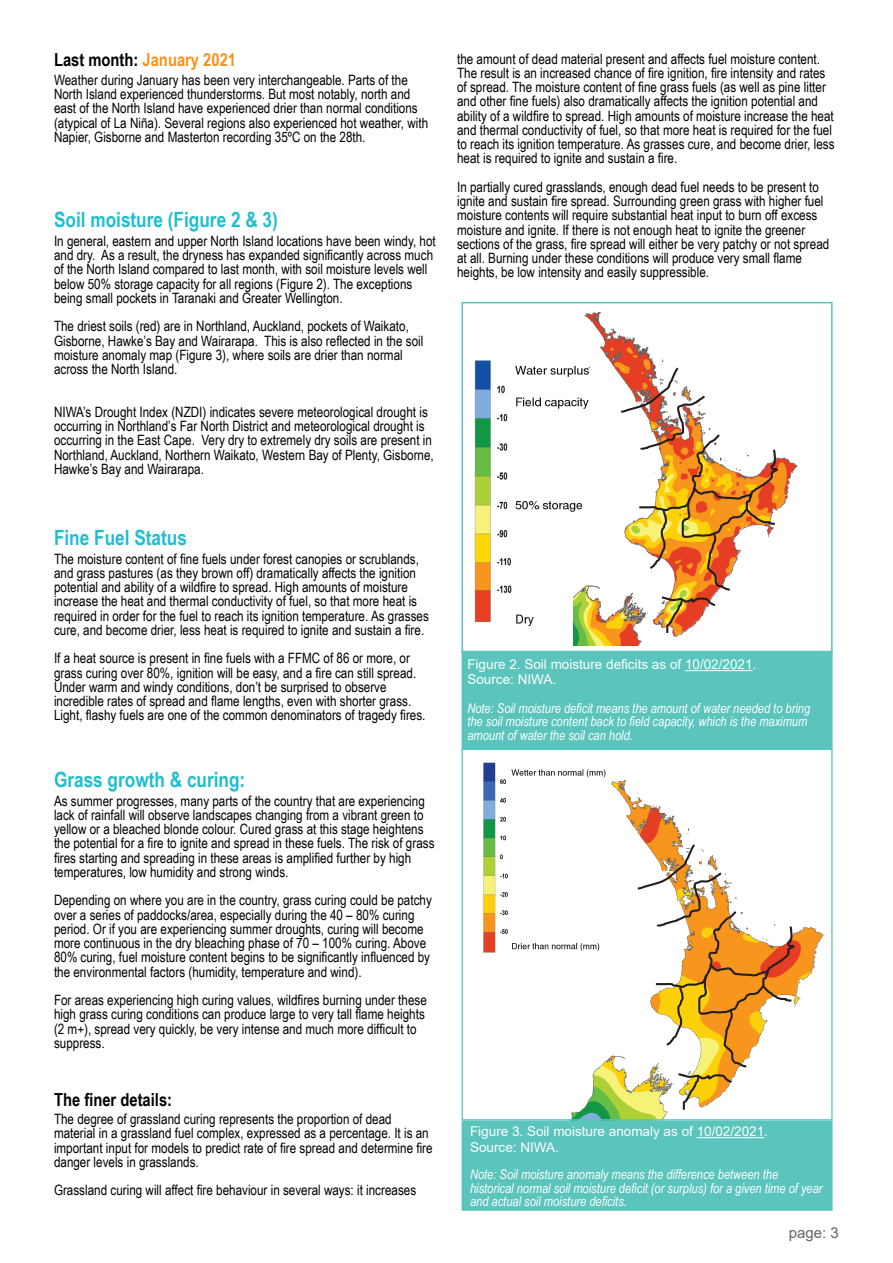
<style>
.page{position:relative;width:893px;height:1263px;background:#fff}
.page>*{position:absolute;margin:0;border:0;box-sizing:border-box;transform-origin:0 0}
.t1{font:700 21px "Arial Narrow";color:#21bece}
.t2{font:700 18px "Arial Narrow";color:#f7931d}
.t3{font:700 18px "Arial Narrow";color:#000}
.t4{font:15px "Arial";color:#656568}
.t5{font:14.25px/14.2px "Arial Narrow";color:#000}
.t6{font:italic 13.5px/13.5px "Arial Narrow";color:#fff}
.t7{font:13.5px/16.2px "Arial";color:#fff}
.s1{color:#000}
</style>
<div class="page">
<img style="left:571px;top:780px;width:254px;height:338px">
<img style="left:483px;top:762px;width:127px;height:205px">
<div style="left:462px;top:1120px;width:371px;height:91px;background:#5ac4bd;border:2px solid #5ac4bd"></div>
<div style="left:462px;top:749px;width:371px;height:371px;border:1px solid #5ac4bd"></div>
<div style="left:710px;top:757px;width:119px;height:89px;background:#fff"></div>
<div style="left:475px;top:1021px;width:119px;height:36px;background:#fff"></div>
<svg style="left:635px;top:820px;width:162px;height:292px"></svg>
<hr style="left:697px;top:1137px;width:67px;height:1px;background:#fff">
<div style="left:462px;top:302px;width:371px;height:351px;border:2px solid #5ac4bd"></div>
<div style="left:462px;top:651px;width:371px;height:98px;background:#5ac4bd"></div>
<hr style="left:685px;top:670px;width:68px;height:1px;background:#fff">
<img style="left:574px;top:312px;width:224px;height:334px">
<img style="left:474px;top:357px;width:117px;height:227px">
<img style="left:474px;top:584px;width:60px;height:42px">
<svg style="left:619px;top:343px;width:162px;height:292px"></svg>
<p class="t2" style="left:54px;top:46px;width:184px"><span class="s1">Last month:</span> January 2021</p>
<p class="t5" style="left:54px;top:72px;width:376px">Weather during January has been very interchangeable. Parts of the North Island experienced thunderstorms. But most notably, north and east of the North Island have experienced drier than normal conditions (atypical of La Niña). Several regions also experienced hot weather, with Napier, Gisborne and Masterton recording 35ºC on the 28th.</p>
<h1 class="t1" style="left:54px;top:204px;width:225px">Soil moisture (Figure 2 &amp; 3)</h1>
<p class="t5" style="left:54px;top:233px;width:383px">In general, eastern and upper North Island locations have been windy, hot and dry. As a result, the dryness has expanded significantly across much of the North Island compared to last month, with soil moisture levels well below 50% storage capacity for all regions (Figure 2). The exceptions being small pockets in Taranaki and Greater Wellington.</p>
<p class="t5" style="left:54px;top:319px;width:371px">The driest soils (red) are in Northland, Auckland, pockets of Waikato, Gisborne, Hawke’s Bay and Wairarapa. This is also reflected in the soil moisture anomaly map (Figure 3), where soils are drier than normal across the North Island.</p>
<p class="t5" style="left:54px;top:404px;width:381px">NIWA’s Drought Index (NZDI) indicates severe meteorological drought is occurring in Northland’s Far North District and meteorological drought is occurring in the East Cape. Very dry to extremely dry soils are present in Northland, Auckland, Northern Waikato, Western Bay of Plenty, Gisborne, Hawke’s Bay and Wairarapa.</p>
<h1 class="t1" style="left:54px;top:522px;width:135px">Fine Fuel Status</h1>
<p class="t5" style="left:54px;top:551px;width:376px">The moisture content of fine fuels under forest canopies or scrublands, and grass pastures (as they brown off) dramatically affects the ignition potential and ability of a wildfire to spread. High amounts of moisture increase the heat and thermal conductivity of fuel, so that more heat is required in order for the fuel to reach its ignition temperature. As grasses cure, and become drier, less heat is required to ignite and sustain a fire.</p>
<p class="t5" style="left:54px;top:651px;width:373px">If a heat source is present in fine fuels with a FFMC of 86 or more, or grass curing over 80%, ignition will be easy, and a fire can still spread.<br>Under warm and windy conditions, don’t be surprised to observe incredible rates of spread and flame lengths, even with shorter grass.<br>Light, flashy fuels are one of the common denominators of tragedy fires.</p>
<h1 class="t1" style="left:54px;top:764px;width:193px">Grass growth &amp; curing:</h1>
<p class="t5" style="left:54px;top:793px;width:382px">As summer progresses, many parts of the country that are experiencing lack of rainfall will observe landscapes changing from a vibrant green to yellow or a bleached blonde colour. Cured grass at this stage heightens the potential for a fire to ignite and spread in these fuels. The risk of grass fires starting and spreading in these areas is amplified further by high temperatures, low humidity and strong winds.</p>
<p class="t5" style="left:54px;top:893px;width:379px">Depending on where you are in the country, grass curing could be patchy over a series of paddocks/area, especially during the 40 – 80% curing period. Or if you are experiencing summer droughts, curing will become more continuous in the dry bleaching phase of 70 – 100% curing. Above 80% curing, fuel moisture content begins to be significantly influenced by the environmental factors (humidity, temperature and wind).</p>
<p class="t5" style="left:54px;top:992px;width:374px">For areas experiencing high curing values, wildfires burning under these high grass curing conditions can produce large to very tall flame heights (2 m+), spread very quickly, be very intense and much more difficult to suppress.</p>
<p class="t3" style="left:54px;top:1086px;width:120px">The finer details:</p>
<p class="t5" style="left:54px;top:1111px;width:380px">The degree of grassland curing represents the proportion of dead material in a grassland fuel complex, expressed as a percentage. It is an important input for models to predict rate of fire spread and determine fire danger levels in grasslands.</p>
<p class="t5" style="left:54px;top:1183px;width:364px">Grassland curing will affect fire behaviour in several ways: it increases</p>
<p class="t5" style="left:457px;top:51px;width:379px">the amount of dead material present and affects fuel moisture content.<br>The result is an increased chance of fire ignition, fire intensity and rates of spread. The moisture content of fine grass fuels (as well as pine litter and other fine fuels) also dramatically affects the ignition potential and ability of a wildfire to spread. High amounts of moisture increase the heat and thermal conductivity of fuel, so that more heat is required for the fuel to reach its ignition temperature. As grasses cure, and become drier, less heat is required to ignite and sustain a fire.</p>
<p class="t5" style="left:457px;top:179px;width:374px">In partially cured grasslands, enough dead fuel needs to be present to ignite and sustain fire spread. Surrounding green grass with higher fuel moisture contents will require substantial heat input to burn off excess moisture and ignite. If there is not enough heat to ignite the greener sections of the grass, fire spread will either be very patchy or not spread at all. Burning under these conditions will produce very small flame heights, be low intensity and easily suppressible.</p>
<p class="t7" style="left:467px;top:657px;width:290px;line-height:15px">Figure 2. Soil moisture deficits as of 10/02/2021.<br>Source: NIWA.</p>
<p class="t6" style="left:467px;top:701px;width:344px">Note: Soil moisture deficit means the amount of water needed to bring the soil moisture content back to field capacity, which is the maximum amount of water the soil can hold.</p>
<p class="t7" style="left:470px;top:1123px;width:299px">Figure 3. Soil moisture anomaly as of 10/02/2021.<br>Source: NIWA.</p>
<p class="t6" style="left:470px;top:1168px;width:354px">Note: Soil moisture anomaly means the difference between the historical normal soil moisture deficit (or surplus) for a given time of year and actual soil moisture deficits.</p>
<p class="t4" style="left:789px;top:1222px;width:52px">page: 3</p>
</div>
